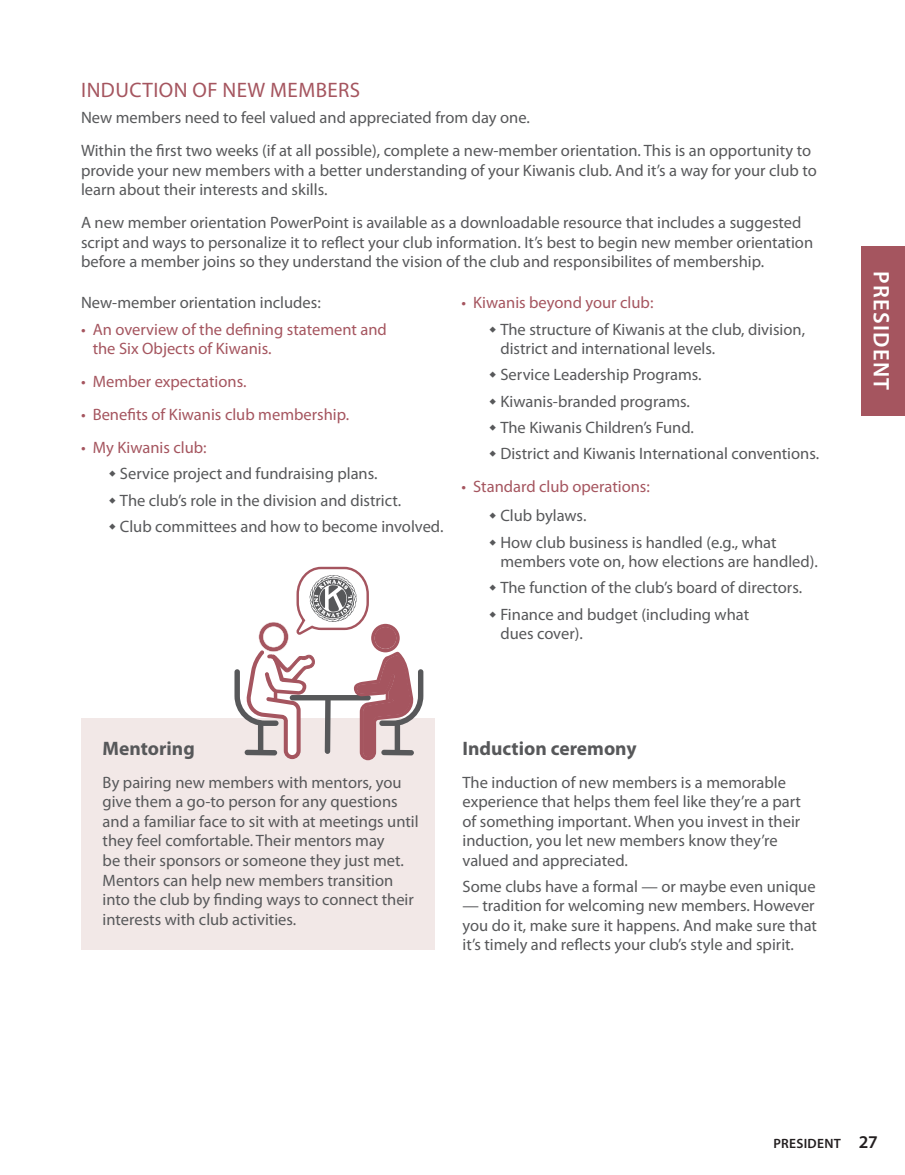
<style>
.page{position:relative;width:905px;height:1175px;background:#fff}
.page>*{position:absolute;margin:0;border:0;box-sizing:border-box;transform-origin:0 0}
.t1{font:600 22.5px "Myriad Pro";letter-spacing:.06em;color:#fff}
.LG_Subhead_2019{font:21px "Myriad Pro";letter-spacing:.02em;color:#a5555f}
.LG_head_1{font:700 19.5px "Myriad Pro";color:#57585a}
.CLE_Body_text{font:16.5px/19.5px "Myriad Pro";color:#57585a}
.CLE_Body_text-2{font:16.5px/19.5px "Myriad Pro";color:#a5555f}
.t2{font:600 13.5px "Myriad Pro";letter-spacing:.02em;color:#231f20}
.s1{font-size:18px}
</style>
<div class="page">
<div style="left:861px;top:246px;width:43px;height:170px;background:#a5555f"></div>
<div style="left:81px;top:718px;width:353px;height:232px;background:#f2e8e7"></div>
<svg style="left:234px;top:566px;width:189px;height:194px"></svg>
<p class="LG_Subhead_2019" style="left:81px;top:77px;width:280px">INDUCTION OF NEW MEMBERS</p>
<p class="CLE_Body_text" style="left:81px;top:107px;width:449px">New members need to feel valued and appreciated from day one.</p>
<p class="CLE_Body_text" style="left:81px;top:140px;width:737px">Within the first two weeks (if at all possible), complete a new-member orientation. This is an opportunity to provide your new members with a better understanding of your Kiwanis club. And it’s a way for your club to learn about their interests and skills.</p>
<p class="CLE_Body_text" style="left:81px;top:212px;width:733px">A new member orientation PowerPoint is available as a downloadable resource that includes a suggested script and ways to personalize it to reflect your club information. It’s best to begin new member orientation before a member joins so they understand the vision of the club and responsibilites of membership.</p>
<p class="CLE_Body_text" style="left:81px;top:293px;width:241px">New-member orientation includes:</p>
<p class="CLE_Body_text-2" style="left:93px;top:319px;width:296px;text-indent:-12px">• An overview of the defining statement and the Six Objects of Kiwanis.</p>
<p class="CLE_Body_text-2" style="left:81px;top:371px;width:165px">• Member expectations.</p>
<p class="CLE_Body_text-2" style="left:81px;top:404px;width:268px">• Benefits of Kiwanis club membership.</p>
<p class="CLE_Body_text-2" style="left:81px;top:437px;width:127px">• My Kiwanis club:</p>
<p class="CLE_Body_text" style="left:120px;top:464px;width:258px">Service project and fundraising plans.</p>
<p class="CLE_Body_text" style="left:120px;top:490px;width:281px">The club’s role in the division and district.</p>
<p class="CLE_Body_text" style="left:120px;top:516px;width:323px">Club committees and how to become involved.</p>
<p class="CLE_Body_text-2" style="left:461px;top:293px;width:193px">• Kiwanis beyond your club:</p>
<p class="CLE_Body_text" style="left:500px;top:319px;width:306px">The structure of Kiwanis at the club, division, district and international levels.</p>
<p class="CLE_Body_text" style="left:500px;top:365px;width:201px">Service Leadership Programs.</p>
<p class="CLE_Body_text" style="left:500px;top:391px;width:189px">Kiwanis-branded programs.</p>
<p class="CLE_Body_text" style="left:500px;top:417px;width:194px">The Kiwanis Children’s Fund.</p>
<p class="CLE_Body_text" style="left:500px;top:443px;width:319px">District and Kiwanis International conventions.</p>
<p class="CLE_Body_text-2" style="left:461px;top:476px;width:190px">• Standard club operations:</p>
<p class="CLE_Body_text" style="left:500px;top:506px;width:86px">Club bylaws.</p>
<p class="CLE_Body_text" style="left:500px;top:532px;width:317px">How club business is handled (e.g., what members vote on, how elections are handled).</p>
<p class="CLE_Body_text" style="left:500px;top:578px;width:302px">The function of the club’s board of directors.</p>
<p class="CLE_Body_text" style="left:500px;top:604px;width:250px">Finance and budget (including what dues cover).</p>
<p class="LG_head_1" style="left:103px;top:735px;width:94px">Mentoring</p>
<p class="CLE_Body_text" style="left:103px;top:772px;width:317px">By pairing new members with mentors, you give them a go-to person for any questions and a familiar face to sit with at meetings until they feel comfortable. Their mentors may<br>be their sponsors or someone they just met.<br>Mentors can help new members transition into the club by finding ways to connect their interests with club activities.</p>
<p class="LG_head_1" style="left:462px;top:735px;width:175px">Induction ceremony</p>
<p class="CLE_Body_text" style="left:462px;top:772px;width:340px">The induction of new members is a memorable experience that helps them feel like they’re a part of something important. When you invest in their induction, you let new members know they’re valued and appreciated.</p>
<p class="CLE_Body_text" style="left:462px;top:876px;width:354px">Some clubs have a formal — or maybe even unique</p>
<p class="CLE_Body_text" style="left:462px;top:895px;width:356px">— tradition for welcoming new members. However you do it, make sure it happens. And make sure that it’s timely and reflects your club’s style and spirit.</p>
<h1 class="t1" style="left:895px;top:271px;width:121px;rotate:90deg">PRESIDENT</h1>
<p class="t2" style="left:773px;top:1134px;width:106px">PRESIDENT <span class="s1">27</span></p>
</div>
